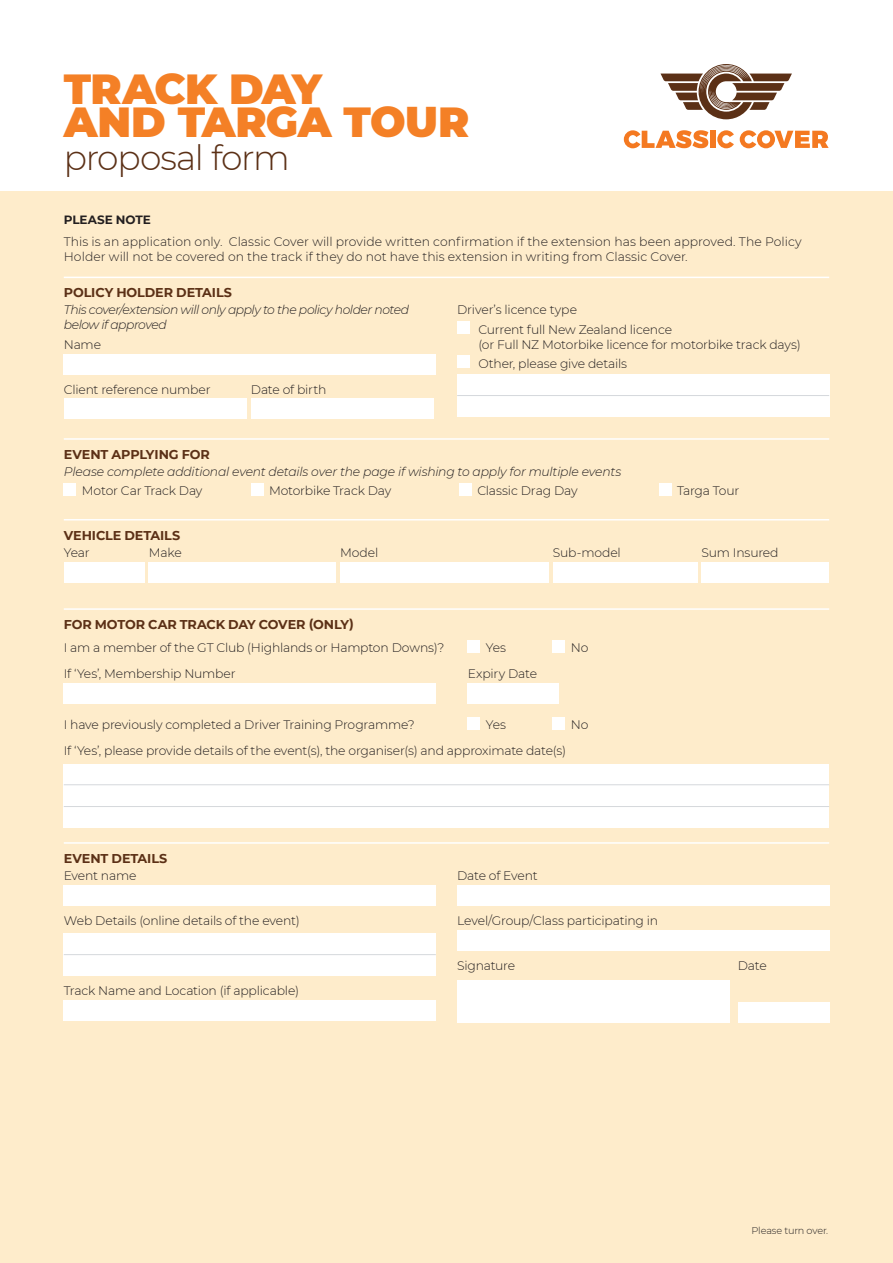
<style>
.page{position:relative;width:893px;height:1263px;background:#fff}
.page>*{position:absolute;margin:0;border:0;box-sizing:border-box;transform-origin:0 0}
.Head{font:900 42px/33px "Montserrat";letter-spacing:-.01em;color:#f48026}
.Head-2{font:300 34.5px "Montserrat";letter-spacing:-.035em;color:#5b3016}
.Sub1_Line{font:700 12.75px "Montserrat";letter-spacing:-.005em;color:#5b3016}
.Body{font:300 12.3px/15px "Montserrat";letter-spacing:-.015em;color:#231f20}
.Box{font:300 12.3px "Montserrat";letter-spacing:-.015em;color:#231f20}
.Body_Inset{font:300 12.3px/15px "Montserrat";letter-spacing:.005em;color:#231f20}
.Body-2{font:italic 300 12.3px/15px "Montserrat";letter-spacing:-.025em;color:#231f20}
.Body_2xBox_Only{font:300 12.3px "Montserrat";letter-spacing:-.01em;color:#231f20}
.Sign_Date{font:300 12.3px "Montserrat";letter-spacing:-.025em;color:#231f20}
.Sub1{font:700 12px "Montserrat";letter-spacing:-.005em;color:#231f20}
.Note{font:300 9.75px "Montserrat";letter-spacing:-.015em;color:#231f20}
</style>
<div class="page">
<div style="left:0;top:191px;width:893px;height:1072px;background:#feeccb"></div>
<hr style="left:64px;top:277px;width:765px;height:1px;background:#fff">
<div style="left:64px;top:354px;width:372px;height:20px;background:#fff"></div>
<div style="left:64px;top:399px;width:183px;height:20px;background:#fff"></div>
<div style="left:251px;top:399px;width:183px;height:20px;background:#fff"></div>
<div style="left:457px;top:321px;width:12px;height:13px;background:#fff"></div>
<div style="left:457px;top:355px;width:12px;height:13px;background:#fff"></div>
<div style="left:457px;top:375px;width:372px;height:42px;background:#fff"></div>
<hr style="left:457px;top:395px;width:372px;height:1px;background:#d5d8dc">
<hr style="left:64px;top:438px;width:765px;height:2px;background:#fff">
<div style="left:64px;top:483px;width:12px;height:12px;background:#fff"></div>
<div style="left:251px;top:483px;width:12px;height:12px;background:#fff"></div>
<div style="left:459px;top:483px;width:13px;height:12px;background:#fff"></div>
<div style="left:659px;top:483px;width:12px;height:12px;background:#fff"></div>
<hr style="left:64px;top:519px;width:765px;height:1px;background:#fff">
<div style="left:64px;top:562px;width:81px;height:21px;background:#fff"></div>
<div style="left:149px;top:562px;width:187px;height:21px;background:#fff"></div>
<div style="left:340px;top:562px;width:209px;height:21px;background:#fff"></div>
<div style="left:553px;top:562px;width:144px;height:21px;background:#fff"></div>
<div style="left:702px;top:562px;width:127px;height:21px;background:#fff"></div>
<hr style="left:64px;top:608px;width:765px;height:2px;background:#fff">
<div style="left:468px;top:640px;width:12px;height:12px;background:#fff"></div>
<div style="left:553px;top:640px;width:12px;height:12px;background:#fff"></div>
<div style="left:64px;top:683px;width:372px;height:21px;background:#fff"></div>
<div style="left:468px;top:683px;width:91px;height:21px;background:#fff"></div>
<div style="left:468px;top:717px;width:12px;height:12px;background:#fff"></div>
<div style="left:553px;top:717px;width:12px;height:12px;background:#fff"></div>
<div style="left:64px;top:764px;width:765px;height:63px;background:#fff"></div>
<hr style="left:64px;top:784px;width:765px;height:1px;background:#d5d8dc">
<hr style="left:64px;top:806px;width:765px;height:1px;background:#d5d8dc">
<hr style="left:64px;top:842px;width:765px;height:2px;background:#fff">
<div style="left:64px;top:885px;width:372px;height:21px;background:#fff"></div>
<div style="left:64px;top:934px;width:372px;height:42px;background:#fff"></div>
<hr style="left:64px;top:954px;width:372px;height:1px;background:#d5d8dc">
<div style="left:64px;top:1000px;width:372px;height:21px;background:#fff"></div>
<div style="left:457px;top:885px;width:372px;height:21px;background:#fff"></div>
<div style="left:457px;top:930px;width:372px;height:21px;background:#fff"></div>
<div style="left:457px;top:980px;width:272px;height:43px;background:#fff"></div>
<div style="left:738px;top:1002px;width:91px;height:21px;background:#fff"></div>
<svg style="left:660px;top:64px;width:132px;height:55px"></svg>
<div style="left:710px;top:131px;width:6px;height:17px;background:#f47921"></div>
<svg style="left:717px;top:130px;width:17px;height:18px"></svg>
<svg style="left:740px;top:130px;width:89px;height:18px"></svg>
<svg style="left:624px;top:130px;width:84px;height:18px"></svg>
<p class="Head" style="left:64px;top:70px;width:407px">TRACK DAY<br>AND TARGA TOUR</p>
<p class="Head-2" style="left:64px;top:135px;width:228px">proposal form</p>
<p class="Sub1" style="left:64px;top:211px;width:88px">PLEASE NOTE</p>
<p class="Body_Inset" style="left:64px;top:233px;width:739px">This is an application only. Classic Cover will provide written confirmation if the extension has been approved. The Policy<br>Holder will not be covered on the track if they do not have this extension in writing from Classic Cover.</p>
<p class="Sub1_Line" style="left:64px;top:284px;width:170px">POLICY HOLDER DETAILS</p>
<p class="Body-2" style="left:64px;top:302px;width:347px">This cover/extension will only apply to the policy holder noted below if approved</p>
<p class="Body" style="left:64px;top:336px;width:39px">Name</p>
<p class="Body" style="left:64px;top:381px;width:148px">Client reference number</p>
<p class="Body" style="left:251px;top:381px;width:77px">Date of birth</p>
<p class="Body" style="left:457px;top:302px;width:121px">Driver’s licence type</p>
<p class="Body" style="left:478px;top:321px;width:324px">Current full New Zealand licence<br>(or Full NZ Motorbike licence for motorbike track days)</p>
<p class="Body_2xBox_Only" style="left:478px;top:355px;width:150px">Other, please give details</p>
<p class="Sub1_Line" style="left:64px;top:445px;width:147px">EVENT APPLYING FOR</p>
<p class="Body-2" style="left:64px;top:464px;width:559px">Please complete additional event details over the page if wishing to apply for multiple events</p>
<p class="Body" style="left:82px;top:483px;width:122px">Motor Car Track Day</p>
<p class="Body" style="left:269px;top:483px;width:124px">Motorbike Track Day</p>
<p class="Body" style="left:477px;top:483px;width:102px">Classic Drag Day</p>
<p class="Body" style="left:677px;top:483px;width:64px">Targa Tour</p>
<p class="Sub1_Line" style="left:64px;top:526px;width:118px">VEHICLE DETAILS</p>
<p class="Body" style="left:64px;top:544px;width:27px">Year</p>
<p class="Body" style="left:149px;top:544px;width:34px">Make</p>
<p class="Body" style="left:340px;top:544px;width:40px">Model</p>
<p class="Body" style="left:553px;top:544px;width:70px">Sub-model</p>
<p class="Body" style="left:702px;top:544px;width:78px">Sum Insured</p>
<p class="Sub1_Line" style="left:64px;top:615px;width:292px">FOR MOTOR CAR TRACK DAY COVER (ONLY)</p>
<p class="Box" style="left:64px;top:640px;width:382px">I am a member of the GT Club (Highlands or Hampton Downs)?</p>
<p class="Box" style="left:486px;top:640px;width:22px">Yes</p>
<p class="Box" style="left:571px;top:640px;width:19px">No</p>
<p class="Box" style="left:64px;top:665px;width:173px">If ‘Yes’, Membership Number</p>
<p class="Box" style="left:468px;top:665px;width:71px">Expiry Date</p>
<p class="Box" style="left:64px;top:717px;width:352px">I have previously completed a Driver Training Programme?</p>
<p class="Box" style="left:486px;top:717px;width:22px">Yes</p>
<p class="Box" style="left:571px;top:717px;width:19px">No</p>
<p class="Box" style="left:64px;top:742px;width:504px">If ‘Yes’, please provide details of the event(s), the organiser(s) and approximate date(s)</p>
<p class="Sub1_Line" style="left:64px;top:849px;width:105px">EVENT DETAILS</p>
<p class="Body" style="left:64px;top:868px;width:74px">Event name</p>
<p class="Body" style="left:64px;top:912px;width:237px">Web Details (online details of the event)</p>
<p class="Body" style="left:64px;top:983px;width:237px">Track Name and Location (if applicable)</p>
<p class="Body" style="left:457px;top:868px;width:82px">Date of Event</p>
<p class="Body" style="left:457px;top:912px;width:202px">Level/Group/Class participating in</p>
<p class="Sign_Date" style="left:457px;top:957px;width:60px">Signature</p>
<p class="Sign_Date" style="left:738px;top:957px;width:30px">Date</p>
<p class="Note" style="left:751px;top:1224px;width:78px">Please turn over.</p>
</div>
